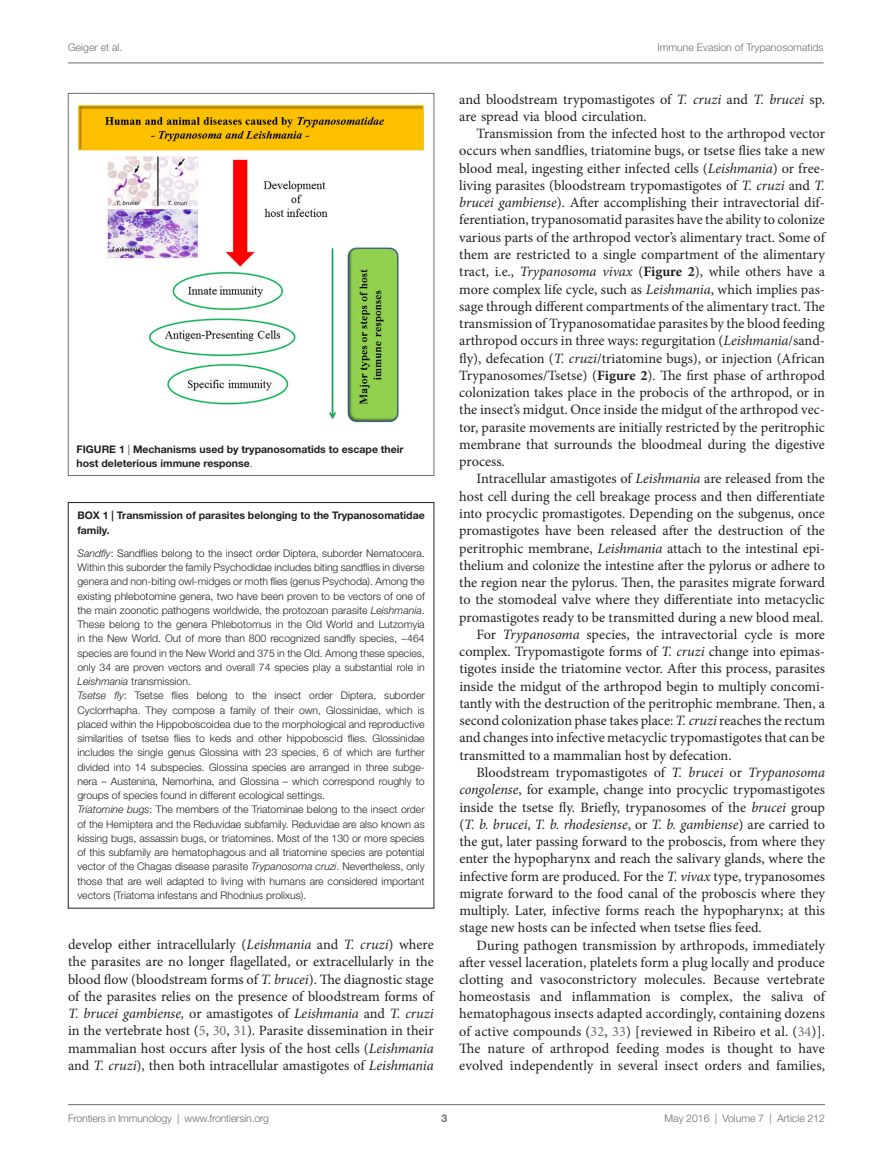
<style>
.page{position:relative;width:893px;height:1170px;background:#fff}
.page>*{position:absolute;margin:0;border:0;box-sizing:border-box;transform-origin:0 0}
.t1{font:14.25px/17.2px "Minion Pro";color:#231f20;text-align:justify}
.t2{font:italic 14.25px "Minion Pro";letter-spacing:-.005em;color:#231f20}
.t3{font:300 10.5px/14.2px "Helvetica Neue LT Std";color:#231f20}
.t4{font:700 10.5px/14.2px "Helvetica Neue LT Std";color:#231f20}
.t5{font:300 10.5px "Helvetica Neue LT Std";color:#6c6d70}
.t6{font:700 10.5px "Helvetica Neue LT Std";color:#6c6d70}
.s1{font-weight:300}
.s2{font-style:italic}
.s3{color:#6c6d70}
.s4{font-weight:700}
.s5{font-style:normal}
</style>
<div class="page">
<img style="left:78px;top:105px;width:346px;height:318px">
<div style="left:68px;top:93px;width:366px;height:382px;border:1px solid #6c6d70"></div>
<hr style="left:68px;top:1104px;width:757px;height:1px;background:#6c6d70">
<hr style="left:68px;top:63px;width:756px;height:1px;background:#6c6d70">
<p class="t5" style="left:68px;top:41px;width:56px">Geiger et al.</p>
<p class="t5" style="left:657px;top:41px;width:168px">Immune Evasion of Trypanosomatids</p>
<p class="t4" style="left:77px;top:441px;width:329px">FIGURE 1 <span class="s1">|</span> Mechanisms used by trypanosomatids to escape their host deleterious immune response<span class="s1">.</span></p>
<p class="t4" style="left:77px;top:508px;width:349px">BOX 1 | Transmission of parasites belonging to the Trypanosomatidae family.</p>
<p class="t3" style="left:77px;top:545px;width:349px"><span class="s2">Sandfly</span>: Sandflies belong to the insect order Diptera, suborder Nematocera.<br>Within this suborder the family Psychodidae includes biting sandflies in diverse genera and non-biting owl-midges or moth flies (genus Psychoda). Among the existing phlebotomine genera, two have been proven to be vectors of one of the main zoonotic pathogens worldwide, the protozoan parasite <span class="s2">Leishmania</span>.<br>These belong to the genera Phlebotomus in the Old World and Lutzomyia in the New World. Out of more than 800 recognized sandfly species, ~464 species are found in the New World and 375 in the Old. Among these species, only 34 are proven vectors and overall 74 species play a substantial role in <span class="s2">Leishmania</span> transmission.<br><span class="s2">Tsetse fly</span>: Tsetse flies belong to the insect order Diptera, suborder Cyclorrhapha. They compose a family of their own, Glossinidae, which is placed within the Hippoboscoidea due to the morphological and reproductive similarities of tsetse flies to keds and other hippoboscid flies. Glossinidae includes the single genus Glossina with 23 species, 6 of which are further divided into 14 subspecies. Glossina species are arranged in three subge&shy;nera – Austenina, Nemorhina, and Glossina – which correspond roughly to groups of species found in different ecological settings.<br><span class="s2">Triatomine bugs</span>: The members of the Triatominae belong to the insect order of the Hemiptera and the Reduvidae subfamily. Reduvidae are also known as kissing bugs, assassin bugs, or triatomines. Most of the 130 or more species of this subfamily are hematophagous and all triatomine species are potential vector of the Chagas disease parasite <span class="s2">Trypanosoma cruzi</span>. Nevertheless, only those that are well adapted to living with humans are considered important vectors (Triatoma infestans and Rhodnius prolixus).</p>
<p class="t1" style="left:68px;top:935px;width:367px">develop either intracellularly (<span class="s2">Leishmania</span> and <span class="s2">T. cruzi</span>) where the parasites are no longer flagellated, or extracellularly in the blood flow (bloodstream forms of <span class="s2">T. brucei</span>). The diagnostic stage of the parasites relies on the presence of bloodstream forms of <span class="s2">T. brucei gambiense,</span> or amastigotes of <span class="s2">Leishmania</span> and <span class="s2">T. cruzi </span>in the vertebrate host (<span class="s3">5</span>, <span class="s3">30</span>, <span class="s3">31</span>). Parasite dissemination in their mammalian host occurs after lysis of the host cells (<span class="s2">Leishmania </span>and <span class="s2">T. cruzi</span>), then both intracellular amastigotes of <span class="s2">Leishmania</span></p>
<p class="t1" style="left:459px;top:90px;width:367px">and bloodstream trypomastigotes of <span class="s2">T. cruzi</span> and <span class="s2">T. brucei</span> sp. are spread via blood circulation.</p>
<p class="t1" style="left:459px;top:125px;width:367px;text-indent:17px">Transmission from the infected host to the arthropod vector occurs when sandflies, triatomine bugs, or tsetse flies take a new blood meal, ingesting either infected cells (<span class="s2">Leishmania</span>) or free&shy;living parasites (bloodstream trypomastigotes of <span class="s2">T. cruzi</span> and <span class="s2">T. brucei gambiense</span>). After accomplishing their intravectorial dif&shy;ferentiation, trypanosomatid parasites have the ability to colonize various parts of the arthropod vector’s alimentary tract. Some of them are restricted to a single compartment of the alimentary tract, i.e., <span class="s2">Trypanosoma vivax</span> (<span class="s4">Figure 2</span>), while others have a more complex life cycle, such as <span class="s2">Leishmania</span>, which implies pas&shy;sage through different compartments of the alimentary tract. The transmission of Trypanosomatidae parasites by the blood feeding arthropod occurs in three ways: regurgitation (<span class="s2">Leishmania</span>/sand&shy;fly), defecation (<span class="s2">T. cruzi</span>/triatomine bugs), or injection (African Trypanosomes/Tsetse) (<span class="s4">Figure 2</span>). The first phase of arthropod colonization takes place in the probocis of the arthropod, or in the insect’s midgut. Once inside the midgut of the arthropod vec&shy;tor, parasite movements are initially restricted by the peritrophic membrane that surrounds the bloodmeal during the digestive process.</p>
<p class="t1" style="left:477px;top:470px;width:350px">Intracellular amastigotes of <span class="s2">Leishmania</span> are released from the</p>
<p class="t1" style="left:459px;top:487px;width:367px">host cell during the cell breakage process and then differentiate</p>
<p class="t1" style="left:459px;top:505px;width:367px">into procyclic promastigotes. Depending on the subgenus, once</p>
<p class="t1" style="left:459px;top:522px;width:367px">promastigotes have been released after the destruction of the</p>
<p class="t1" style="left:459px;top:539px;width:367px">peritrophic membrane, <span class="s2">Leishmania</span> attach to the intestinal epi-</p>
<p class="t1" style="left:459px;top:556px;width:367px">thelium and colonize the intestine after the pylorus or adhere to</p>
<p class="t1" style="left:459px;top:574px;width:367px">the region near the pylorus. Then, the parasites migrate forward</p>
<p class="t1" style="left:459px;top:591px;width:367px">to the stomodeal valve where they differentiate into metacyclic</p>
<p class="t1" style="left:459px;top:608px;width:365px">promastigotes ready to be transmitted during a new blood meal.</p>
<p class="t1" style="left:477px;top:625px;width:350px">For <span class="s2">Trypanosoma</span> species, the intravectorial cycle is more</p>
<p class="t1" style="left:459px;top:643px;width:367px">complex. Trypomastigote forms of <span class="s2">T. cruzi</span> change into epimas-</p>
<p class="t1" style="left:459px;top:660px;width:367px">tigotes inside the triatomine vector. After this process, parasites</p>
<p class="t1" style="left:459px;top:677px;width:367px">inside the midgut of the arthropod begin to multiply concomi-</p>
<p class="t1" style="left:459px;top:694px;width:367px">tantly with the destruction of the peritrophic membrane. Then, a</p>
<p class="t1" style="left:459px;top:712px;width:367px">second colonization phase takes place: <span class="s2">T. cruzi</span> reaches the rectum</p>
<p class="t1" style="left:459px;top:729px;width:367px">and changes into infective metacyclic trypomastigotes that can be</p>
<p class="t1" style="left:459px;top:746px;width:274px">transmitted to a mammalian host by defecation.</p>
<p class="t1" style="left:477px;top:763px;width:350px">Bloodstream trypomastigotes of <span class="s2">T. brucei</span> or <span class="s2">Trypanosoma</span></p>
<p class="t1" style="left:459px;top:781px;width:367px"><span class="s2">congolense</span>, for example, change into procyclic trypomastigotes</p>
<p class="t1" style="left:459px;top:798px;width:367px">inside the tsetse fly. Briefly, trypanosomes of the <span class="s2">brucei</span> group</p>
<p class="t2" style="left:459px;top:814px;width:367px"><span class="s5">(</span>T. b. brucei<span class="s5">,</span> T. b. rhodesiense<span class="s5">, or</span> T. b. gambiense<span class="s5">) are carried to</span></p>
<p class="t1" style="left:459px;top:832px;width:367px">the gut, later passing forward to the proboscis, from where they</p>
<p class="t1" style="left:459px;top:850px;width:367px">enter the hypopharynx and reach the salivary glands, where the</p>
<p class="t1" style="left:459px;top:867px;width:367px">infective form are produced. For the <span class="s2">T. vivax</span> type, trypanosomes</p>
<p class="t1" style="left:459px;top:884px;width:367px">migrate forward to the food canal of the proboscis where they</p>
<p class="t1" style="left:459px;top:902px;width:367px">multiply. Later, infective forms reach the hypopharynx; at this</p>
<p class="t1" style="left:459px;top:919px;width:304px">stage new hosts can be infected when tsetse flies feed.</p>
<p class="t1" style="left:477px;top:936px;width:350px">During pathogen transmission by arthropods, immediately</p>
<p class="t1" style="left:459px;top:953px;width:367px">after vessel laceration, platelets form a plug locally and produce</p>
<p class="t1" style="left:459px;top:970px;width:367px">clotting and vasoconstrictory molecules. Because vertebrate</p>
<p class="t1" style="left:459px;top:987px;width:367px">homeostasis and inflammation is complex, the saliva of</p>
<p class="t1" style="left:459px;top:1005px;width:367px">hematophagous insects adapted accordingly, containing dozens</p>
<p class="t1" style="left:459px;top:1022px;width:367px">of active compounds (<span class="s3">32</span>, <span class="s3">33</span>) [reviewed in Ribeiro et al. (<span class="s3">34</span>)].</p>
<p class="t1" style="left:459px;top:1039px;width:367px">The nature of arthropod feeding modes is thought to have</p>
<p class="t1" style="left:459px;top:1056px;width:367px">evolved independently in several insect orders and families,</p>
<p class="t5" style="left:68px;top:1111px;width:203px">Frontiers in Immunology | www.frontiersin.org</p>
<p class="t5" style="left:664px;top:1111px;width:162px">May 2016 | Volume 7 | Article 212</p>
<p class="t6" style="left:441px;top:1111px;width:7px">3</p>
</div>
